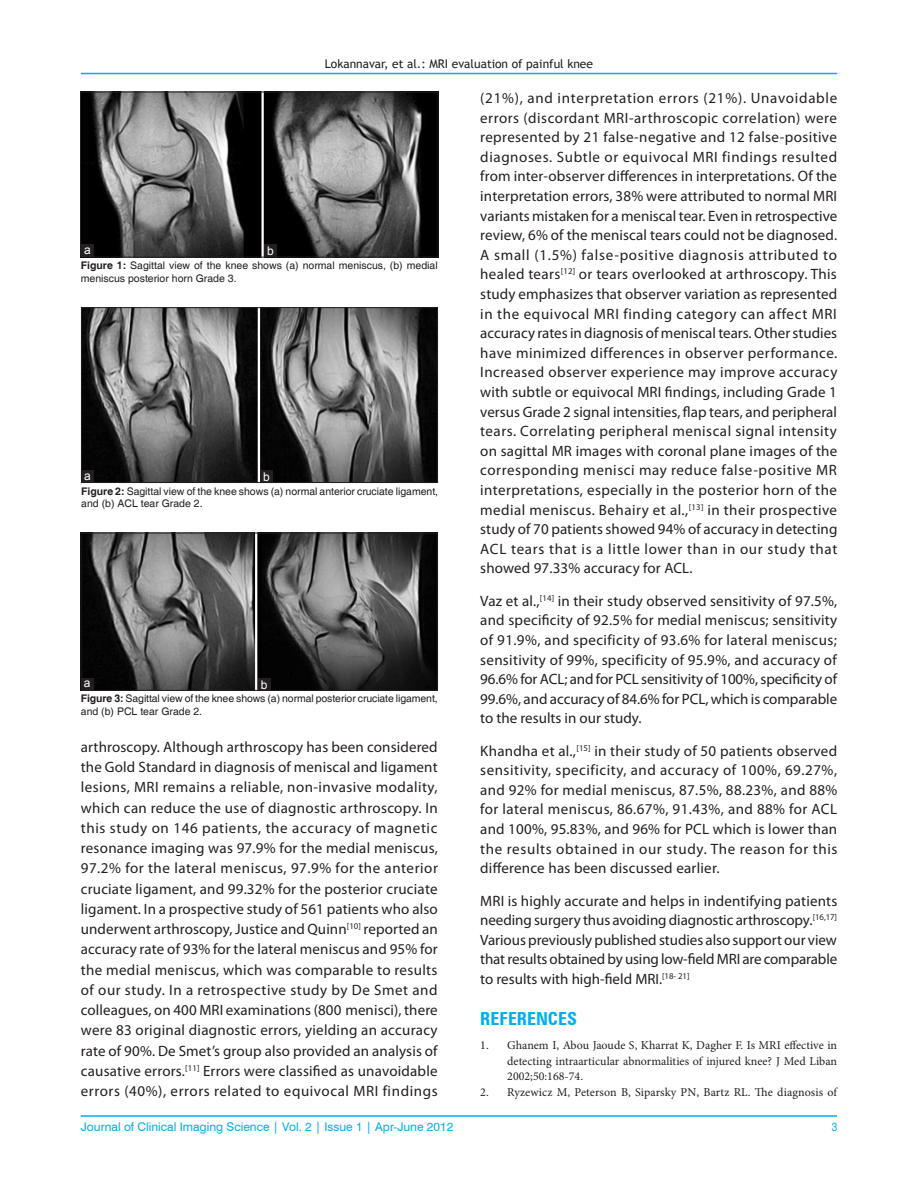
<style>
.page{position:relative;width:918px;height:1188px;background:#fff}
.page>*{position:absolute;margin:0;border:0;box-sizing:border-box;transform-origin:0 0}
.t1{font:700 condensed 18px "Zurich BT";color:#00aeef}
.t2{font:15px/19.6px "Myriad Pro";letter-spacing:.015em;color:#231f20;text-align:justify}
.t3{font:12px/15.8px "Minion Pro";letter-spacing:.005em;color:#231f20;text-align:justify}
.t4{font:12px "Swiss 721 BT";color:#00aeef}
.t5{font:12px "Trebuchet MS";color:#231f20}
.t6{font:12px "Arial";color:#fff}
.t7{font:condensed 12px "Helvetica";color:#00aeef}
.t8{font:10.5px/12.8px "Helvetica";letter-spacing:-.005em;color:#231f20}
.s1{font-style:italic}
.s2{font-weight:700}
</style>
<div class="page">
<hr style="left:81px;top:73px;width:756px;height:1px;background:#00aeef">
<hr style="left:81px;top:1116px;width:756px;height:1px;background:#00aeef">
<img style="left:83px;top:309px;width:353px;height:172px">
<div style="left:81px;top:307px;width:357px;height:176px;border:1px solid #231f20"></div>
<div style="left:260px;top:470px;width:13px;height:13px;background:#231f20"></div>
<div style="left:81px;top:470px;width:13px;height:13px;background:#231f20"></div>
<img style="left:83px;top:535px;width:353px;height:154px">
<div style="left:81px;top:533px;width:357px;height:158px;border:1px solid #231f20"></div>
<div style="left:258px;top:678px;width:13px;height:13px;background:#231f20"></div>
<div style="left:81px;top:678px;width:13px;height:13px;background:#231f20"></div>
<img style="left:82px;top:94px;width:354px;height:161px">
<div style="left:80px;top:92px;width:358px;height:165px;border:1px solid #231f20"></div>
<div style="left:264px;top:245px;width:13px;height:12px;background:#231f20"></div>
<div style="left:81px;top:245px;width:13px;height:12px;background:#231f20"></div>
<p class="t5" style="left:325px;top:56px;width:270px">Lokannavar, et al<span class="s1">.</span>: MRI evaluation of painful knee</p>
<p class="t6" style="left:84px;top:242px;width:8px">a</p>
<p class="t6" style="left:267px;top:243px;width:8px">b</p>
<p class="t8" style="left:81px;top:260px;width:358px"><span class="s2">Figure 1:</span> Sagittal view of the knee shows (a) normal meniscus, (b) medial meniscus posterior horn Grade 3.</p>
<p class="t6" style="left:84px;top:468px;width:8px">a</p>
<p class="t6" style="left:263px;top:469px;width:8px">b</p>
<p class="t8" style="left:81px;top:485px;width:358px"><span class="s2">Figure 2:</span> Sagittal view of the knee shows (a) normal anterior cruciate ligament, and (b) ACL tear Grade 2.</p>
<p class="t6" style="left:84px;top:675px;width:8px">a</p>
<p class="t6" style="left:261px;top:676px;width:8px">b</p>
<p class="t8" style="left:81px;top:693px;width:358px"><span class="s2">Figure 3:</span> Sagittal view of the knee shows (a) normal posterior cruciate ligament, and (b) PCL tear Grade 2.</p>
<p class="t2" style="left:81px;top:737px;width:359px;line-height:20.2px">arthroscopy. Although arthroscopy has been considered the Gold Standard in diagnosis of meniscal and ligament lesions, MRI remains a reliable, non‑invasive modality, which can reduce the use of diagnostic arthroscopy. In this study on 146 patients, the accuracy of magnetic resonance imaging was 97.9% for the medial meniscus, 97.2% for the lateral meniscus, 97.9% for the anterior cruciate ligament, and 99.32% for the posterior cruciate ligament. In a prospective study of 561 patients who also underwent arthroscopy, Justice and Quinn<sup>[10]</sup> reported an accuracy rate of 93% for the lateral meniscus and 95% for the medial meniscus, which was comparable to results of our study. In a retrospective study by De Smet and colleagues, on 400 MRI examinations (800 menisci), there were 83 original diagnostic errors, yielding an accuracy rate of 90%. De Smet’s group also provided an analysis of causative errors.<sup>[11]</sup> Errors were classified as unavoidable errors (40%), errors related to equivocal MRI findings</p>
<p class="t2" style="left:480px;top:88px;width:359px">(21%), and interpretation errors (21%). Unavoidable errors (discordant MRI‑arthroscopic correlation) were represented by 21 false‑negative and 12 false‑positive diagnoses. Subtle or equivocal MRI findings resulted from inter‑observer differences in interpretations. Of the interpretation errors, 38% were attributed to normal MRI variants mistaken for a meniscal tear. Even in retrospective review, 6% of the meniscal tears could not be diagnosed.<br>A small (1.5%) false‑positive diagnosis attributed to healed tears<sup>[12]</sup> or tears overlooked at arthroscopy. This study emphasizes that observer variation as represented in the equivocal MRI finding category can affect MRI accuracy rates in diagnosis of meniscal tears. Other studies have minimized differences in observer performance.<br>Increased observer experience may improve accuracy with subtle or equivocal MRI findings, including Grade 1 versus Grade 2 signal intensities, flap tears, and peripheral tears. Correlating peripheral meniscal signal intensity on sagittal MR images with coronal plane images of the corresponding menisci may reduce false‑positive MR interpretations, especially in the posterior horn of the medial meniscus. Behairy et al.,<sup>[13]</sup> in their prospective study of 70 patients showed 94% of accuracy in detecting ACL tears that is a little lower than in our study that showed 97.33% accuracy for ACL.</p>
<p class="t2" style="left:480px;top:591px;width:359px">Vaz et al.,<sup>[14]</sup> in their study observed sensitivity of 97.5%, and specificity of 92.5% for medial meniscus; sensitivity of 91.9%, and specificity of 93.6% for lateral meniscus; sensitivity of 99%, specificity of 95.9%, and accuracy of 96.6% for ACL; and for PCL sensitivity of 100%, specificity of 99.6%, and accuracy of 84.6% for PCL, which is comparable to the results in our study.</p>
<p class="t2" style="left:480px;top:741px;width:359px">Khandha et al.,<sup>[15]</sup> in their study of 50 patients observed sensitivity, specificity, and accuracy of 100%, 69.27%, and 92% for medial meniscus, 87.5%, 88.23%, and 88% for lateral meniscus, 86.67%, 91.43%, and 88% for ACL and 100%, 95.83%, and 96% for PCL which is lower than the results obtained in our study. The reason for this difference has been discussed earlier.</p>
<p class="t2" style="left:480px;top:891px;width:359px">MRI is highly accurate and helps in indentifying patients needing surgery thus avoiding diagnostic arthroscopy.<sup>[16,17] </sup>Various previously published studies also support our view that results obtained by using low‑field MRI are comparable to results with high‑field MRI.<sup>[18‑</sup> <sup>21]</sup></p>
<p class="t1" style="left:480px;top:1008px;width:98px">REFERENCES</p>
<p class="t3" style="left:507px;top:1037px;width:331px;text-indent:-27px">1. Ghanem I, Abou Jaoude S, Kharrat K, Dagher F. Is MRI effective in detecting intraarticular abnormalities of injured knee? J Med Liban 2002;50:168‑74.</p>
<p class="t3" style="left:480px;top:1085px;width:358px">2. Ryzewicz M, Peterson B, Siparsky PN, Bartz RL. The diagnosis of</p>
<p class="t4" style="left:81px;top:1119px;width:374px">Journal of Clinical Imaging Science | Vol. 2 | Issue 1 | Apr-June 2012</p>
<p class="t7" style="left:832px;top:1119px;width:7px">3</p>
</div>
